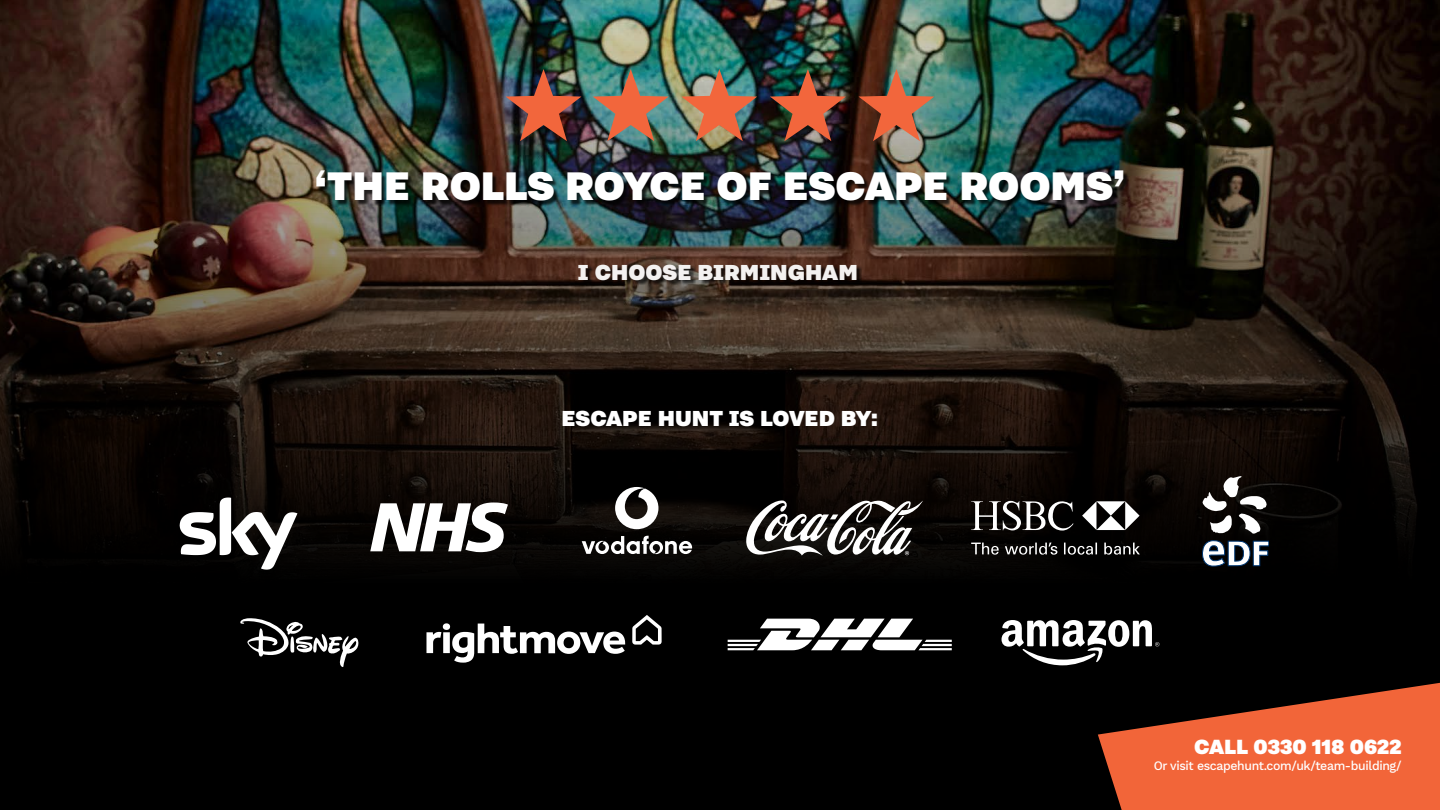
<style>
.page{position:relative;width:1440px;height:810px;background:#000}
.page>*{position:absolute;margin:0;border:0;box-sizing:border-box;transform-origin:0 0}
.t1{font:900 49.5px "Nitti Grotesk";color:#fff}
.t2{font:900 27px "Nitti Grotesk";color:#fff}
.t3{font:900 27px "Nitti Grotesk";color:#f3f1f0}
.t4{font:900 25.5px "Nitti Grotesk";color:#fff}
.t5{font:300 13.5px "Work Sans";color:#fff}
.t6{font:500 12.75px "Work Sans";letter-spacing:-.03em;color:#fff;scale:.96 1}
</style>
<div class="page">
<img style="left:0;top:0;width:1440px;height:735px">
<svg style="left:180px;top:498px;width:117px;height:72px"></svg>
<svg style="left:746px;top:499px;width:177px;height:57px"></svg>
<svg style="left:240px;top:618px;width:118px;height:50px"></svg>
<svg style="left:971px;top:501px;width:103px;height:30px"></svg>
<svg style="left:971px;top:543px;width:169px;height:12px"></svg>
<svg style="left:1082px;top:501px;width:58px;height:29px"></svg>
<svg style="left:728px;top:619px;width:224px;height:31px"></svg>
<svg style="left:1002px;top:620px;width:157px;height:45px"></svg>
<svg style="left:1203px;top:476px;width:64px;height:58px"></svg>
<svg style="left:1203px;top:541px;width:66px;height:25px"></svg>
<svg style="left:370px;top:503px;width:138px;height:49px"></svg>
<svg style="left:632px;top:615px;width:30px;height:30px"></svg>
<svg style="left:426px;top:623px;width:199px;height:40px"></svg>
<svg style="left:582px;top:487px;width:110px;height:67px"></svg>
<img style="left:506px;top:69px;width:75px;height:72px">
<img style="left:593px;top:69px;width:76px;height:72px">
<img style="left:681px;top:69px;width:76px;height:72px">
<img style="left:770px;top:69px;width:76px;height:72px">
<img style="left:859px;top:69px;width:75px;height:72px">
<div style="left:579px;top:265px;width:283px;height:20px;background:#000;opacity:.75"></div>
<div style="left:317px;top:172px;width:812px;height:34px;background:#000;opacity:.75"></div>
<svg style="left:1098px;top:683px;width:342px;height:127px"></svg>
<h1 class="t1" style="left:315px;top:157px;width:812px">‘THE ROLLS ROYCE OF ESCAPE ROOMS’</h1>
<h2 class="t3" style="left:578px;top:256px;width:281px">I CHOOSE BIRMINGHAM</h2>
<h2 class="t2" style="left:562px;top:402px;width:318px">ESCAPE HUNT IS LOVED BY:</h2>
<h3 class="t4" style="left:1194px;top:731px;width:209px">CALL 0330 118 0622</h3>
<p class="t6" style="left:1154px;top:759px;width:260px">Or visit escapehunt.com/uk/team-building/</p>
<p class="t5" style="left:1375px;top:761px;width:9px">2</p>
</div>
